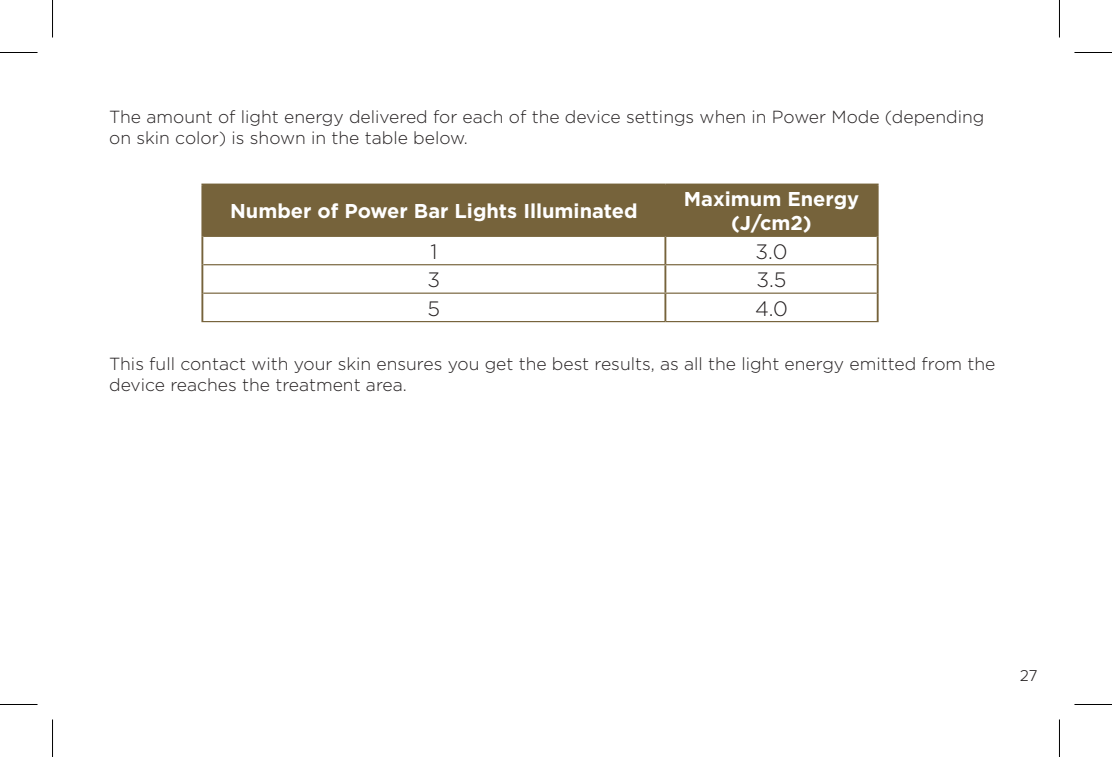
<style>
.page{position:relative;width:1112px;height:757px;background:#fff}
.page>*{position:absolute;margin:0;border:0;box-sizing:border-box;transform-origin:0 0}
.Chart_copy{font:300 20.75px "Gotham";color:#231f20}
.t1{font:700 20px/24px "Gotham";color:#fff;text-align:center}
.Body_copy{font:300 17.5px/21px "Gotham";color:#231f20}
.t2{font:300 16.25px "Proxima Nova";color:#231f20}
</style>
<div class="page">
<div style="left:203px;top:185px;width:673px;height:51px;background:#76633b"></div>
<hr style="left:201px;top:184px;width:464px;height:1px;background:#76633b">
<hr style="left:201px;top:185px;width:2px;height:51px;background:#76633b">
<hr style="left:665px;top:184px;width:213px;height:1px;background:#76633b">
<hr style="left:664px;top:185px;width:2px;height:51px;background:#76633b">
<hr style="left:876px;top:185px;width:2px;height:51px;background:#76633b">
<hr style="left:201px;top:236px;width:2px;height:29px;background:#76633b">
<hr style="left:664px;top:237px;width:2px;height:27px;background:#76633b">
<hr style="left:876px;top:236px;width:2px;height:29px;background:#76633b">
<hr style="left:201px;top:265px;width:2px;height:28px;background:#76633b">
<hr style="left:664px;top:265px;width:2px;height:28px;background:#76633b">
<hr style="left:876px;top:265px;width:2px;height:28px;background:#76633b">
<hr style="left:201px;top:293px;width:2px;height:28px;background:#76633b">
<hr style="left:664px;top:294px;width:2px;height:27px;background:#76633b">
<hr style="left:876px;top:293px;width:2px;height:28px;background:#76633b">
<hr style="left:203px;top:236px;width:462px;height:1px;background:#76633b">
<hr style="left:665px;top:236px;width:211px;height:1px;background:#76633b">
<hr style="left:203px;top:264px;width:462px;height:1px;background:#76633b">
<hr style="left:665px;top:264px;width:211px;height:1px;background:#76633b">
<hr style="left:203px;top:293px;width:462px;height:1px;background:#76633b">
<hr style="left:665px;top:293px;width:211px;height:1px;background:#76633b">
<hr style="left:201px;top:321px;width:464px;height:1px;background:#76633b">
<hr style="left:665px;top:321px;width:213px;height:1px;background:#76633b">
<hr style="left:0;top:52px;width:38px;height:1px;background:#000">
<hr style="left:1074px;top:52px;width:37px;height:1px;background:#000">
<hr style="left:0;top:704px;width:38px;height:1px;background:#000">
<hr style="left:1074px;top:704px;width:37px;height:1px;background:#000">
<hr style="left:52px;top:0;width:1px;height:37px;background:#000">
<hr style="left:52px;top:719px;width:1px;height:38px;background:#000">
<hr style="left:1058px;top:0;width:1px;height:37px;background:#000">
<hr style="left:1058px;top:719px;width:1px;height:38px;background:#000">
<p class="Body_copy" style="left:109px;top:106px;width:876px">The amount of light energy delivered for each of the device settings when in Power Mode (depending on skin color) is shown in the table below.</p>
<p class="t1" style="left:230px;top:199px;width:409px">Number of Power Bar Lights Illuminated</p>
<p class="t1" style="left:683px;top:187px;width:177px">Maximum Energy (J/cm2)</p>
<p class="Chart_copy" style="left:430px;top:238px;width:8px">1</p>
<p class="Chart_copy" style="left:755px;top:238px;width:33px">3.0</p>
<p class="Chart_copy" style="left:427px;top:267px;width:14px">3</p>
<p class="Chart_copy" style="left:756px;top:267px;width:32px">3.5</p>
<p class="Chart_copy" style="left:427px;top:295px;width:14px">5</p>
<p class="Chart_copy" style="left:755px;top:295px;width:34px">4.0</p>
<p class="Body_copy" style="left:109px;top:353px;width:887px">This full contact with your skin ensures you get the best results, as all the light energy emitted from the device reaches the treatment area.</p>
<p class="t2" style="left:1019px;top:663px;width:19px">27</p>
</div>
